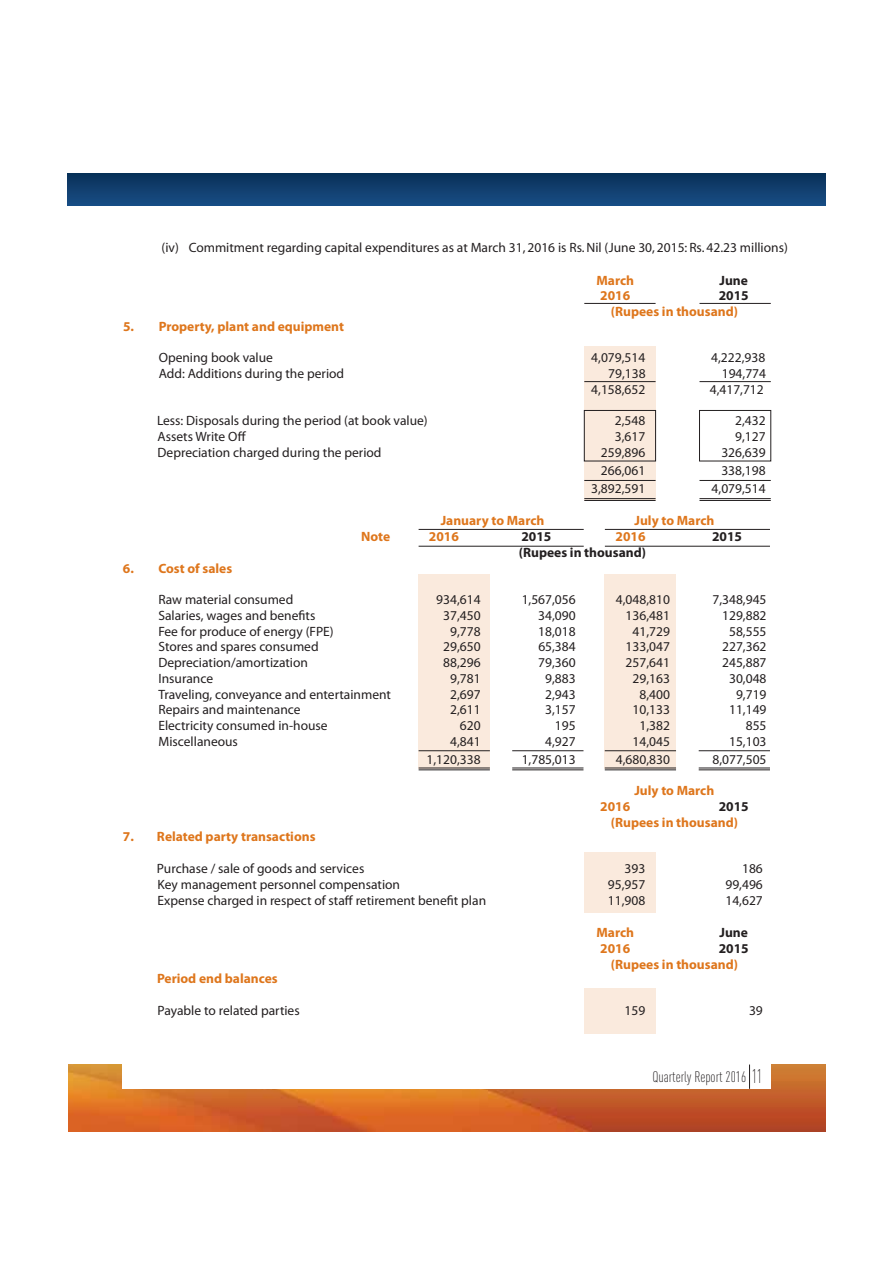
<style>
.page{position:relative;width:893px;height:1263px;background:#fff}
.page>*{position:absolute;margin:0;border:0;box-sizing:border-box;transform-origin:0 0}
.t1{font:300 15px "DIN Cond";color:#231f20}
.t2{font:13.5px "Myriad Pro";color:#231f20}
.t3{font:700 13.5px "Myriad Pro";color:#de761c}
.t4{font:13.5px "Myriad";color:#231f20}
.t5{font:700 13.5px "Myriad Pro";color:#231f20}
.s1{font-size:19.5px}
</style>
<div class="page">
<div style="left:584px;top:346px;width:72px;height:154px;background:#faeadd"></div>
<div style="left:584px;top:852px;width:72px;height:61px;background:#faeadd"></div>
<div style="left:584px;top:988px;width:72px;height:46px;background:#faeadd"></div>
<img style="left:69px;top:1064px;width:756px;height:67px">
<div style="left:122px;top:1061px;width:648px;height:28px;background:#fff"></div>
<svg style="left:68px;top:173px;width:757px;height:33px;background:#103e6e"></svg>
<hr style="left:699px;top:303px;width:72px;height:1px;background:#231f20">
<hr style="left:584px;top:303px;width:72px;height:1px;background:#231f20">
<hr style="left:699px;top:381px;width:72px;height:1px;background:#231f20">
<hr style="left:584px;top:381px;width:72px;height:1px;background:#231f20">
<hr style="left:699px;top:498px;width:72px;height:1px;background:#231f20">
<hr style="left:699px;top:500px;width:72px;height:1px;background:#231f20">
<hr style="left:584px;top:498px;width:72px;height:1px;background:#231f20">
<hr style="left:584px;top:500px;width:72px;height:1px;background:#231f20">
<hr style="left:699px;top:480px;width:72px;height:1px;background:#231f20">
<hr style="left:584px;top:480px;width:72px;height:1px;background:#231f20">
<div style="left:584px;top:410px;width:72px;height:51px;border:1px solid #231f20"></div>
<div style="left:699px;top:410px;width:72px;height:51px;border:1px solid #231f20"></div>
<svg style="left:749px;top:1064px;width:1px;height:25px"></svg>
<div style="left:419px;top:575px;width:71px;height:194px;background:#faeadd"></div>
<div style="left:605px;top:575px;width:71px;height:194px;background:#faeadd"></div>
<hr style="left:605px;top:529px;width:165px;height:1px;background:#231f20">
<hr style="left:699px;top:750px;width:71px;height:1px;background:#231f20">
<hr style="left:605px;top:750px;width:71px;height:1px;background:#231f20">
<hr style="left:512px;top:750px;width:71px;height:1px;background:#231f20">
<hr style="left:419px;top:750px;width:71px;height:1px;background:#231f20">
<hr style="left:699px;top:768px;width:71px;height:1px;background:#231f20">
<hr style="left:605px;top:768px;width:71px;height:1px;background:#231f20">
<hr style="left:512px;top:768px;width:71px;height:1px;background:#231f20">
<hr style="left:419px;top:768px;width:71px;height:1px;background:#231f20">
<hr style="left:699px;top:769px;width:71px;height:1px;background:#231f20">
<hr style="left:605px;top:769px;width:71px;height:1px;background:#231f20">
<hr style="left:512px;top:769px;width:71px;height:1px;background:#231f20">
<hr style="left:419px;top:769px;width:71px;height:1px;background:#231f20">
<hr style="left:605px;top:546px;width:165px;height:1px;background:#231f20">
<hr style="left:419px;top:529px;width:165px;height:1px;background:#231f20">
<hr style="left:419px;top:546px;width:165px;height:1px;background:#231f20">
<p class="t4" style="left:162px;top:241px;width:628px">(iv) Commitment regarding capital expenditures as at March 31, 2016 is Rs. Nil (June 30, 2015: Rs. 42.23 millions)</p>
<p class="t3" style="left:596px;top:272px;width:39px">March</p>
<p class="t5" style="left:719px;top:272px;width:30px">June</p>
<p class="t3" style="left:600px;top:288px;width:31px">2016</p>
<p class="t5" style="left:719px;top:288px;width:31px">2015</p>
<p class="t3" style="left:611px;top:304px;width:129px">(Rupees in thousand)</p>
<p class="t3" style="left:123px;top:318px;width:223px">5. Property, plant and equipment</p>
<p class="t2" style="left:159px;top:350px;width:116px">Opening book value</p>
<p class="t2" style="left:591px;top:350px;width:56px">4,079,514</p>
<p class="t2" style="left:711px;top:350px;width:56px">4,222,938</p>
<p class="t2" style="left:159px;top:366px;width:187px">Add: Additions during the period</p>
<p class="t2" style="left:608px;top:366px;width:39px">79,138</p>
<p class="t2" style="left:722px;top:366px;width:46px">194,774</p>
<p class="t2" style="left:591px;top:382px;width:56px">4,158,652</p>
<p class="t2" style="left:710px;top:382px;width:56px">4,417,712</p>
<p class="t2" style="left:157px;top:413px;width:272px">Less: Disposals during the period (at book value)</p>
<p class="t2" style="left:615px;top:413px;width:32px">2,548</p>
<p class="t2" style="left:735px;top:413px;width:32px">2,432</p>
<p class="t2" style="left:158px;top:429px;width:90px">Assets Write Off</p>
<p class="t2" style="left:615px;top:429px;width:32px">3,617</p>
<p class="t2" style="left:735px;top:429px;width:32px">9,127</p>
<p class="t2" style="left:158px;top:445px;width:225px">Depreciation charged during the period</p>
<p class="t2" style="left:601px;top:445px;width:46px">259,896</p>
<p class="t2" style="left:721px;top:445px;width:46px">326,639</p>
<p class="t2" style="left:601px;top:463px;width:46px">266,061</p>
<p class="t2" style="left:721px;top:463px;width:46px">338,198</p>
<p class="t2" style="left:591px;top:481px;width:56px">3,892,591</p>
<p class="t2" style="left:712px;top:481px;width:56px">4,079,514</p>
<p class="t3" style="left:441px;top:513px;width:105px">January to March</p>
<p class="t3" style="left:635px;top:513px;width:81px">July to March</p>
<p class="t3" style="left:361px;top:529px;width:31px">Note</p>
<p class="t3" style="left:429px;top:529px;width:31px">2016</p>
<p class="t5" style="left:521px;top:529px;width:31px">2015</p>
<p class="t3" style="left:615px;top:529px;width:31px">2016</p>
<p class="t5" style="left:712px;top:529px;width:31px">2015</p>
<p class="t5" style="left:519px;top:545px;width:129px">(Rupees in thousand)</p>
<p class="t3" style="left:123px;top:560px;width:111px">6. Cost of sales</p>
<p class="t2" style="left:158px;top:592px;width:136px">Raw material consumed</p>
<p class="t2" style="left:436px;top:592px;width:46px">934,614</p>
<p class="t2" style="left:522px;top:592px;width:56px">1,567,056</p>
<p class="t2" style="left:616px;top:592px;width:56px">4,048,810</p>
<p class="t2" style="left:712px;top:592px;width:56px">7,348,945</p>
<p class="t2" style="left:158px;top:608px;width:159px">Salaries, wages and benefits</p>
<p class="t2" style="left:443px;top:608px;width:39px">37,450</p>
<p class="t2" style="left:538px;top:608px;width:39px">34,090</p>
<p class="t2" style="left:626px;top:608px;width:46px">136,481</p>
<p class="t2" style="left:722px;top:608px;width:46px">129,882</p>
<p class="t2" style="left:158px;top:624px;width:177px">Fee for produce of energy (FPE)</p>
<p class="t2" style="left:450px;top:624px;width:32px">9,778</p>
<p class="t2" style="left:538px;top:624px;width:39px">18,018</p>
<p class="t2" style="left:632px;top:624px;width:39px">41,729</p>
<p class="t2" style="left:729px;top:624px;width:39px">58,555</p>
<p class="t2" style="left:158px;top:639px;width:162px">Stores and spares consumed</p>
<p class="t2" style="left:443px;top:639px;width:39px">29,650</p>
<p class="t2" style="left:538px;top:639px;width:39px">65,384</p>
<p class="t2" style="left:626px;top:639px;width:46px">133,047</p>
<p class="t2" style="left:722px;top:639px;width:46px">227,362</p>
<p class="t2" style="left:158px;top:655px;width:151px">Depreciation/amortization</p>
<p class="t2" style="left:443px;top:655px;width:39px">88,296</p>
<p class="t2" style="left:538px;top:655px;width:39px">79,360</p>
<p class="t2" style="left:626px;top:655px;width:46px">257,641</p>
<p class="t2" style="left:722px;top:655px;width:46px">245,887</p>
<p class="t2" style="left:158px;top:671px;width:56px">Insurance</p>
<p class="t2" style="left:450px;top:671px;width:32px">9,781</p>
<p class="t2" style="left:545px;top:671px;width:32px">9,883</p>
<p class="t2" style="left:632px;top:671px;width:39px">29,163</p>
<p class="t2" style="left:729px;top:671px;width:39px">30,048</p>
<p class="t2" style="left:158px;top:687px;width:234px">Traveling, conveyance and entertainment</p>
<p class="t2" style="left:450px;top:687px;width:32px">2,697</p>
<p class="t2" style="left:545px;top:687px;width:32px">2,943</p>
<p class="t2" style="left:639px;top:687px;width:32px">8,400</p>
<p class="t2" style="left:736px;top:687px;width:32px">9,719</p>
<p class="t2" style="left:158px;top:702px;width:144px">Repairs and maintenance</p>
<p class="t2" style="left:450px;top:702px;width:32px">2,611</p>
<p class="t2" style="left:545px;top:702px;width:32px">3,157</p>
<p class="t2" style="left:632px;top:702px;width:39px">10,133</p>
<p class="t2" style="left:729px;top:702px;width:39px">11,149</p>
<p class="t2" style="left:158px;top:718px;width:171px">Electricity consumed in-house</p>
<p class="t2" style="left:460px;top:718px;width:22px">620</p>
<p class="t2" style="left:555px;top:718px;width:22px">195</p>
<p class="t2" style="left:639px;top:718px;width:32px">1,382</p>
<p class="t2" style="left:746px;top:718px;width:22px">855</p>
<p class="t2" style="left:158px;top:734px;width:81px">Miscellaneous</p>
<p class="t2" style="left:450px;top:734px;width:32px">4,841</p>
<p class="t2" style="left:545px;top:734px;width:32px">4,927</p>
<p class="t2" style="left:632px;top:734px;width:39px">14,045</p>
<p class="t2" style="left:729px;top:734px;width:39px">15,103</p>
<p class="t2" style="left:427px;top:752px;width:56px">1,120,338</p>
<p class="t2" style="left:522px;top:752px;width:56px">1,785,013</p>
<p class="t2" style="left:616px;top:752px;width:56px">4,680,830</p>
<p class="t2" style="left:712px;top:752px;width:56px">8,077,505</p>
<p class="t3" style="left:634px;top:783px;width:81px">July to March</p>
<p class="t3" style="left:600px;top:799px;width:31px">2016</p>
<p class="t5" style="left:719px;top:799px;width:31px">2015</p>
<p class="t3" style="left:611px;top:815px;width:129px">(Rupees in thousand)</p>
<p class="t3" style="left:123px;top:829px;width:194px">7. Related party transactions</p>
<p class="t2" style="left:157px;top:861px;width:209px">Purchase / sale of goods and services</p>
<p class="t2" style="left:624px;top:861px;width:22px">393</p>
<p class="t2" style="left:742px;top:861px;width:22px">186</p>
<p class="t2" style="left:158px;top:877px;width:244px">Key management personnel compensation</p>
<p class="t2" style="left:608px;top:877px;width:39px">95,957</p>
<p class="t2" style="left:725px;top:877px;width:39px">99,496</p>
<p class="t2" style="left:158px;top:893px;width:330px">Expense charged in respect of staff retirement benefit plan</p>
<p class="t2" style="left:608px;top:893px;width:39px">11,908</p>
<p class="t2" style="left:725px;top:893px;width:39px">14,627</p>
<p class="t3" style="left:596px;top:925px;width:39px">March</p>
<p class="t5" style="left:719px;top:925px;width:30px">June</p>
<p class="t3" style="left:600px;top:941px;width:31px">2016</p>
<p class="t5" style="left:719px;top:941px;width:31px">2015</p>
<p class="t3" style="left:611px;top:957px;width:129px">(Rupees in thousand)</p>
<p class="t3" style="left:157px;top:971px;width:122px">Period end balances</p>
<p class="t2" style="left:158px;top:1003px;width:144px">Payable to related parties</p>
<p class="t2" style="left:624px;top:1003px;width:22px">159</p>
<p class="t2" style="left:749px;top:1003px;width:15px">39</p>
<p class="t1" style="left:652px;top:1068px;width:111px">Quarterly Report 2016 <span class="s1">11</span></p>
</div>
